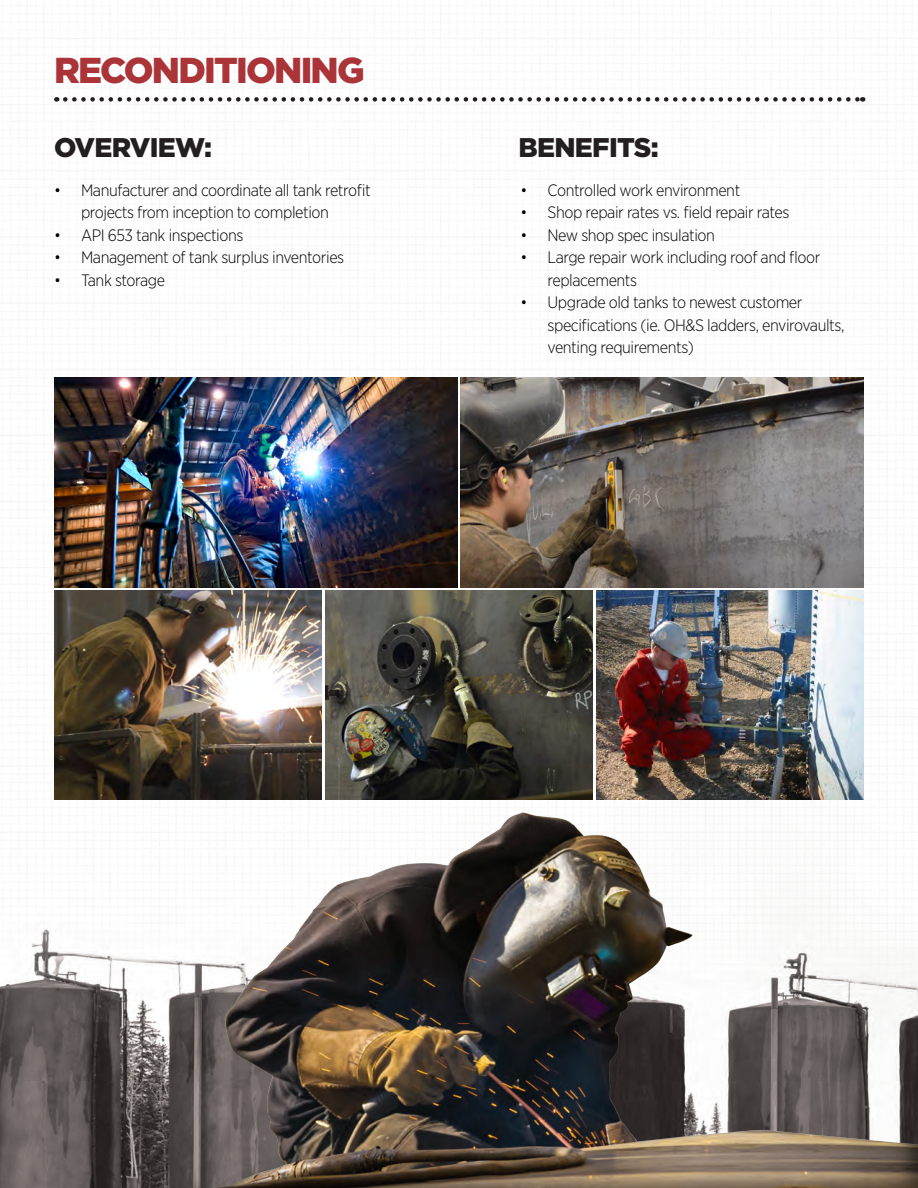
<style>
.page{position:relative;width:918px;height:1188px;background:#fff}
.page>*{position:absolute;margin:0;border:0;box-sizing:border-box;transform-origin:0 0}
.t1{font:900 36px "Gotham";letter-spacing:-.05em;color:#ab3439}
.t2{font:900 27px "Gotham";letter-spacing:-.025em;color:#231f20}
.t3{font:300 16.5px/22.5px "Gotham Narrow";letter-spacing:-.025em;color:#000}
</style>
<div class="page">
<svg style="left:65px;top:97px;width:798px;height:5px"></svg>
<div style="left:0;top:665px;width:918px;height:523px;background:#231f20;opacity:.58"></div>
<img style="left:54px;top:378px;width:403px;height:209px">
<img style="left:461px;top:378px;width:403px;height:209px">
<img style="left:596px;top:590px;width:268px;height:210px">
<img style="left:325px;top:590px;width:268px;height:210px">
<img style="left:54px;top:590px;width:268px;height:210px">
<p class="t1" style="left:54px;top:45px;width:312px">RECONDITIONING</p>
<p class="t2" style="left:54px;top:128px;width:160px">OVERVIEW:</p>
<p class="t2" style="left:518px;top:128px;width:142px">BENEFITS:</p>
<p class="t3" style="left:81px;top:178px;width:291px;text-indent:-27px">• Manufacturer and coordinate all tank retrofit projects from inception to completion</p>
<p class="t3" style="left:54px;top:223px;width:191px">• API 653 tank inspections</p>
<p class="t3" style="left:54px;top:246px;width:292px">• Management of tank surplus inventories</p>
<p class="t3" style="left:54px;top:268px;width:113px">• Tank storage</p>
<p class="t3" style="left:521px;top:178px;width:221px">• Controlled work environment</p>
<p class="t3" style="left:521px;top:201px;width:270px">• Shop repair rates vs. field repair rates</p>
<p class="t3" style="left:521px;top:223px;width:196px">• New shop spec insulation</p>
<p class="t3" style="left:548px;top:246px;width:274px;text-indent:-27px">• Large repair work including roof and floor replacements</p>
<p class="t3" style="left:548px;top:291px;width:298px;text-indent:-27px">• Upgrade old tanks to newest customer specifications (ie. OH&amp;S ladders, envirovaults, venting requirements)</p>
</div>
